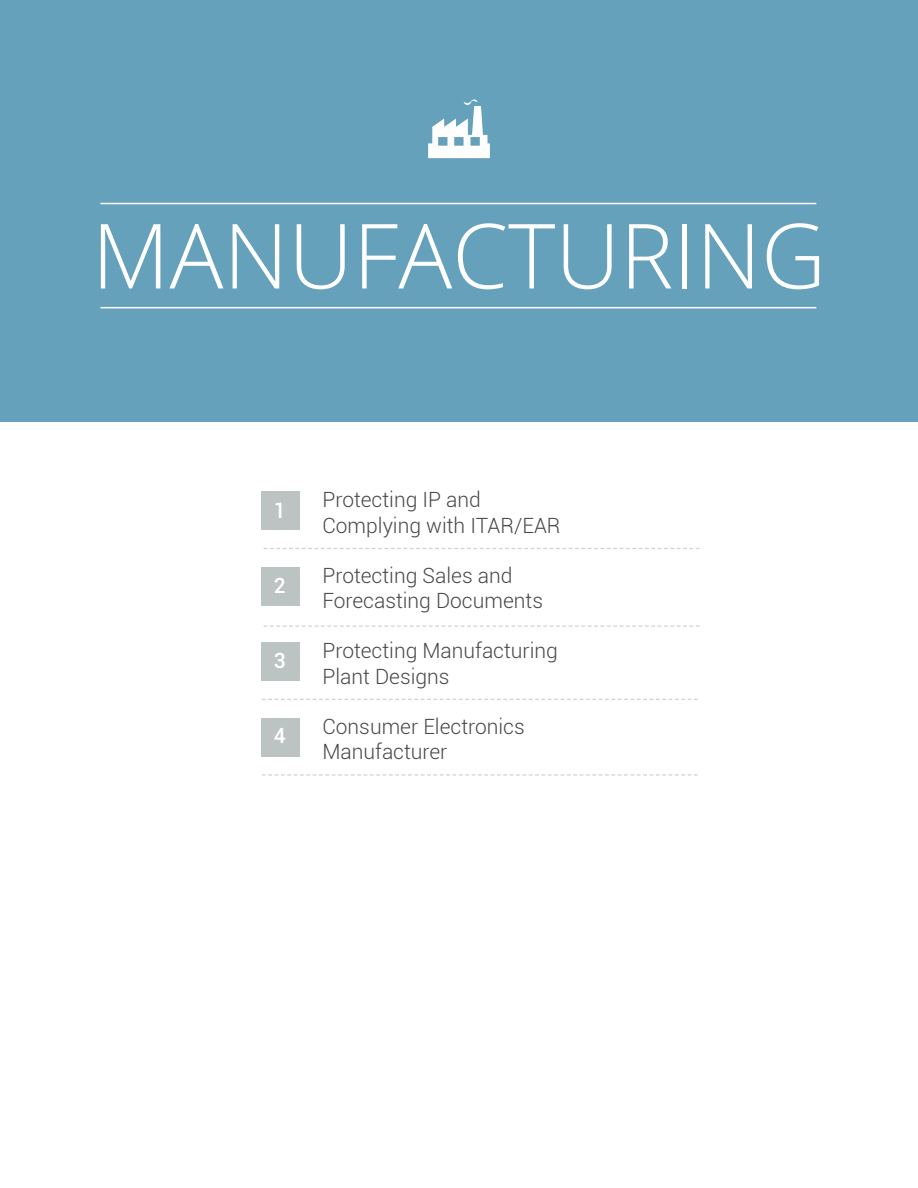
<style>
.page{position:relative;width:918px;height:1188px;background:#fff}
.page>*{position:absolute;margin:0;border:0;box-sizing:border-box;transform-origin:0 0}
.t1{font:300 90px "Open Sans";color:#fff}
.t2{font:300 21px/25.2px "Roboto";color:#484849}
.t3{font:500 21px "Roboto";color:#fff}
</style>
<div class="page">
<div style="left:0;top:0;width:918px;height:421px;background:#65a1ba"></div>
<hr style="left:100px;top:307px;width:716px;height:1px;background:#fff">
<hr style="left:100px;top:203px;width:716px;height:1px;background:#fff">
<svg style="left:428px;top:99px;width:62px;height:59px"></svg>
<div style="left:262px;top:492px;width:38px;height:38px;background:#bcc4c3"></div>
<div style="left:262px;top:718px;width:38px;height:38px;background:#bcc4c3"></div>
<div style="left:262px;top:567px;width:38px;height:38px;background:#bcc4c3"></div>
<div style="left:262px;top:643px;width:38px;height:38px;background:#bcc4c3"></div>
<svg style="left:264px;top:548px;width:436px;height:1px"></svg>
<svg style="left:264px;top:625px;width:436px;height:2px"></svg>
<svg style="left:262px;top:699px;width:436px;height:1px"></svg>
<svg style="left:262px;top:774px;width:436px;height:2px"></svg>
<h1 class="t1" style="left:92px;top:194px;width:736px">MANUFACTURING</h1>
<p class="t3" style="left:274px;top:496px;width:13px">1</p>
<p class="t3" style="left:274px;top:570px;width:13px">2</p>
<p class="t3" style="left:274px;top:645px;width:13px">3</p>
<p class="t3" style="left:274px;top:720px;width:13px">4</p>
<p class="t2" style="left:322px;top:487px;width:240px">Protecting IP and<br>Complying with ITAR/EAR</p>
<p class="t2" style="left:322px;top:562px;width:222px">Protecting Sales and<br>Forecasting Documents</p>
<p class="t2" style="left:322px;top:638px;width:237px">Protecting Manufacturing<br>Plant Designs</p>
<p class="t2" style="left:322px;top:713px;width:204px">Consumer Electronics<br>Manufacturer</p>
</div>
